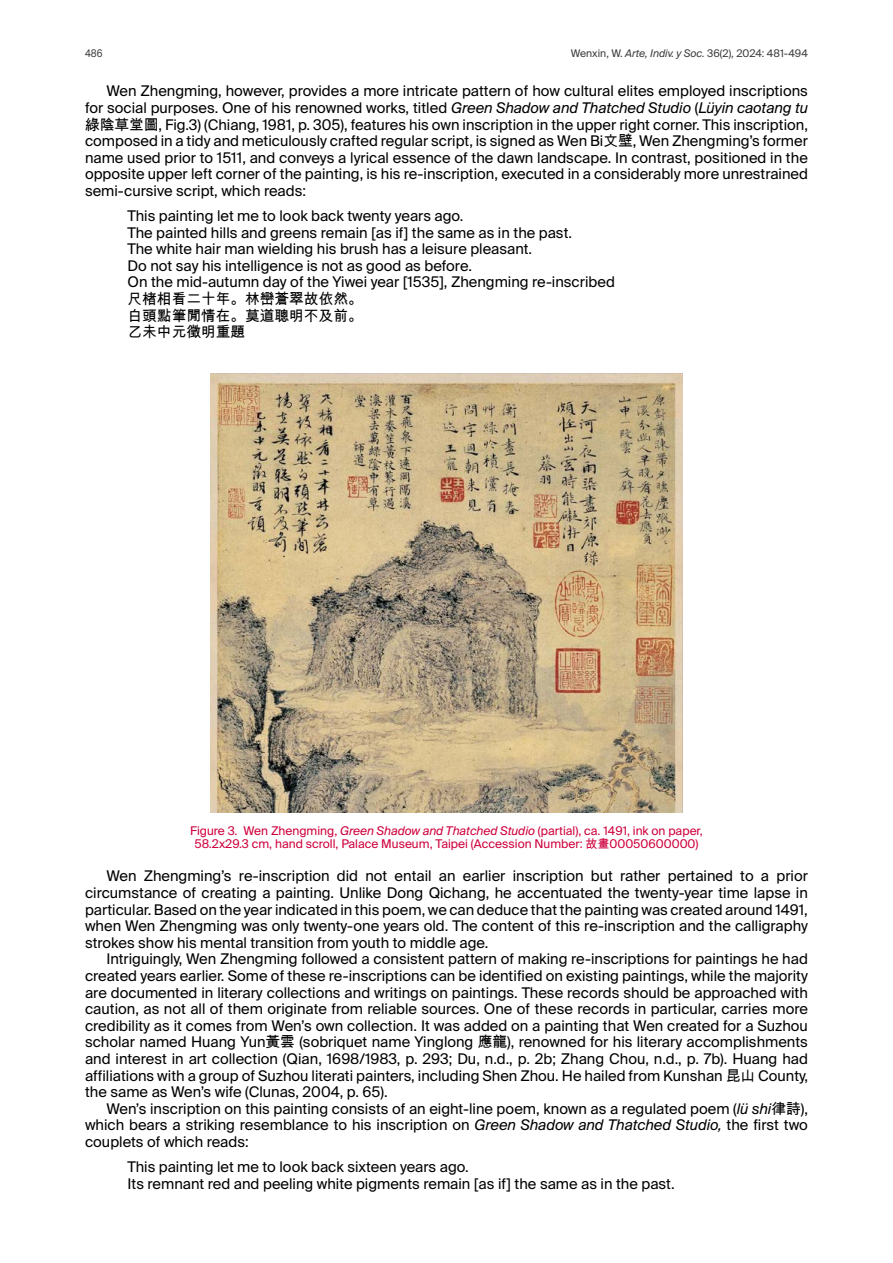
<style>
.page{position:relative;width:893px;height:1263px;background:#fff}
.page>*{position:absolute;margin:0;border:0;box-sizing:border-box;transform-origin:0 0}
.Citas{font:14.7px/16.6px "Suisse Intl";color:#000;text-align:justify}
.Citas-2{font:14.7px "Arial Unicode MS";color:#000}
.Título_elemento{font:12px/13.6px "Suisse Intl";color:#cf003d;text-align:center}
.t1{font:10.5px "Suisse Intl";color:#3c3c3b}
.t2{font:10.5px "Suisse Intl";color:#3c3c3b;scale:.9 1}
.s1{font-style:italic}
.s2{font-family:"Arial Unicode MS"}
</style>
<div class="page">
<img style="left:210px;top:373px;width:473px;height:440px">
<p class="t2" style="left:85px;top:47px;width:21px">486</p>
<p class="t1" style="left:571px;top:47px;width:239px">Wenxin, W. <span class="s1">Arte, Indiv. y Soc.</span> 36(2), 2024: 481-494</p>
<p class="Citas" style="left:85px;top:83px;width:724px;text-indent:21px">Wen Zhengming, however, provides a more intricate pattern of how cultural elites employed inscriptions for social purposes. One of his renowned works, titled <span class="s1">Green Shadow and Thatched Studio</span> (<span class="s1">Lüyin caotang tu</span><span class="s2">綠陰草堂圖</span>, Fig.3) (Chiang, 1981, p. 305), features his own inscription in the upper right corner. This inscription, composed in a tidy and meticulously crafted regular script, is signed as Wen Bi<span class="s2">文壁</span>, Wen Zhengming’s former name used prior to 1511, and conveys a lyrical essence of the dawn landscape. In contrast, positioned in the opposite upper left corner of the painting, is his re-inscription, executed in a considerably more unrestrained semi-cursive script, which reads:</p>
<p class="Citas" style="left:128px;top:208px;width:337px">This painting let me to look back twenty years ago.</p>
<p class="Citas" style="left:128px;top:224px;width:446px">The painted hills and greens remain [as if] the same as in the past.</p>
<p class="Citas" style="left:128px;top:241px;width:406px">The white hair man wielding his brush has a leisure pleasant.</p>
<p class="Citas" style="left:128px;top:257px;width:346px">Do not say his intelligence is not as good as before.</p>
<p class="Citas" style="left:128px;top:274px;width:489px">On the mid-autumn day of the Yiwei year [1535], Zhengming re-inscribed</p>
<p class="Citas-2" style="left:128px;top:288px;width:237px">尺楮相看二十年。林巒蒼翠故依然。</p>
<p class="Citas-2" style="left:128px;top:305px;width:237px">白頭點筆閒情在。莫道聰明不及前。</p>
<p class="Citas-2" style="left:128px;top:321px;width:119px">乙未中元徵明重題</p>
<p class="Título_elemento" style="left:190px;top:824px;width:514px">Figure 3. Wen Zhengming, <span class="s1">Green Shadow and Thatched Studio</span> (partial), ca. 1491, ink on paper,<br>58.2x29.3 cm, hand scroll, Palace Museum, Taipei (Accession Number: <span class="s2">故畫</span>00050600000)</p>
<p class="Citas" style="left:85px;top:868px;width:724px;text-indent:21px">Wen Zhengming’s re-inscription did not entail an earlier inscription but rather pertained to a prior circumstance of creating a painting. Unlike Dong Qichang, he accentuated the twenty-year time lapse in particular. Based on the year indicated in this poem, we can deduce that the painting was created around 1491, when Wen Zhengming was only twenty-one years old. The content of this re-inscription and the calligraphy strokes show his mental transition from youth to middle age.</p>
<p class="Citas" style="left:85px;top:951px;width:724px;text-indent:21px">Intriguingly, Wen Zhengming followed a consistent pattern of making re-inscriptions for paintings he had created years earlier. Some of these re-inscriptions can be identified on existing paintings, while the majority are documented in literary collections and writings on paintings. These records should be approached with caution, as not all of them originate from reliable sources. One of these records in particular, carries more credibility as it comes from Wen’s own collection. It was added on a painting that Wen created for a Suzhou scholar named Huang Yun<span class="s2">黃雲</span> (sobriquet name Yinglong <span class="s2">應龍</span>), renowned for his literary accomplishments and interest in art collection (Qian, 1698/1983, p. 293; Du, n.d., p. 2b; Zhang Chou, n.d., p. 7b). Huang had affiliations with a group of Suzhou literati painters, including Shen Zhou. He hailed from Kunshan <span class="s2">昆山</span> County, the same as Wen’s wife (Clunas, 2004, p. 65).</p>
<p class="Citas" style="left:85px;top:1100px;width:724px;text-indent:21px">Wen’s inscription on this painting consists of an eight-line poem, known as a regulated poem (<span class="s1">lü shi</span><span class="s2">律詩</span>), which bears a striking resemblance to his inscription on <span class="s1">Green Shadow and Thatched Studio,</span> the first two couplets of which reads:</p>
<p class="Citas" style="left:128px;top:1158px;width:343px">This painting let me to look back sixteen years ago.</p>
<p class="Citas" style="left:128px;top:1175px;width:549px">Its remnant red and peeling white pigments remain [as if] the same as in the past.</p>
</div>
